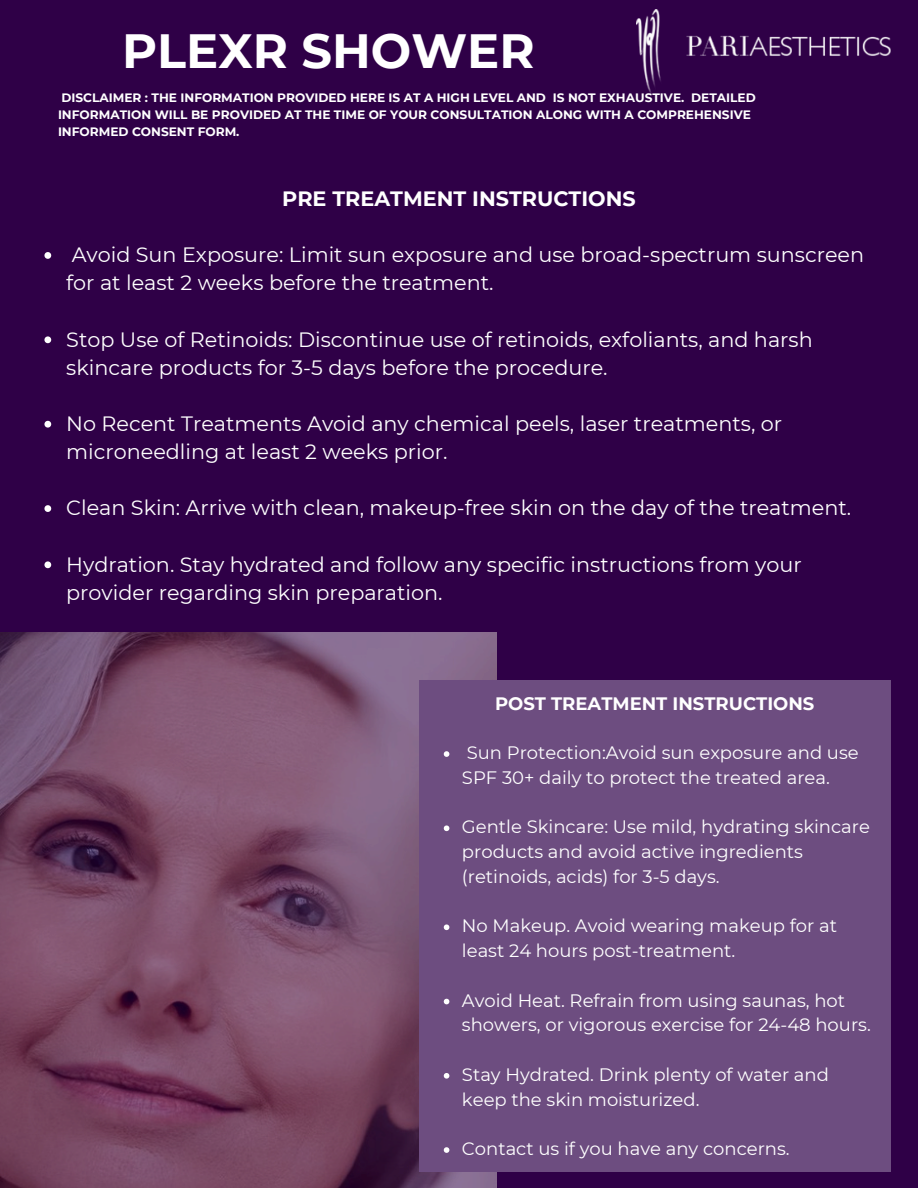
<style>
.page{position:relative;width:918px;height:1188px;background:#2f0047}
.page>*{position:absolute;margin:0;border:0;box-sizing:border-box;transform-origin:0 0}
.t1{font:700 48px "Montserrat";color:#fff}
.t2{font:20.7px/28.2px "Montserrat";color:#fff}
.t3{font:700 20.7px "Montserrat";color:#fff}
.t4{font:18px/24.8px "Montserrat";color:#fff}
.t5{font:700 18px "Montserrat";color:#fff}
.t6{font:700 12.15px/17px "Montserrat";color:#fff}
</style>
<div class="page">
<img style="left:636px;top:9px;width:255px;height:85px">
<img style="left:0;top:632px;width:496px;height:556px">
<div style="left:419px;top:680px;width:471px;height:492px;background:#6d4d80"></div>
<svg style="left:44px;top:252px;width:7px;height:7px"></svg>
<svg style="left:44px;top:336px;width:7px;height:7px"></svg>
<svg style="left:44px;top:421px;width:7px;height:7px"></svg>
<svg style="left:44px;top:505px;width:7px;height:7px"></svg>
<svg style="left:44px;top:561px;width:7px;height:7px"></svg>
<svg style="left:444px;top:751px;width:5px;height:6px"></svg>
<svg style="left:444px;top:825px;width:5px;height:6px"></svg>
<svg style="left:444px;top:924px;width:5px;height:6px"></svg>
<svg style="left:444px;top:999px;width:5px;height:5px"></svg>
<svg style="left:444px;top:1073px;width:5px;height:6px"></svg>
<svg style="left:444px;top:1147px;width:5px;height:6px"></svg>
<p class="t1" style="left:122px;top:22px;width:414px">PLEXR SHOWER</p>
<p class="t6" style="left:58px;top:89px;width:699px">DISCLAIMER : THE INFORMATION PROVIDED HERE IS AT A HIGH LEVEL AND IS NOT EXHAUSTIVE. DETAILED<br>INFORMATION WILL BE PROVIDED AT THE TIME OF YOUR CONSULTATION ALONG WITH A COMPREHENSIVE<br>INFORMED CONSENT FORM.</p>
<h1 class="t3" style="left:282px;top:186px;width:355px">PRE TREATMENT INSTRUCTIONS</h1>
<p class="t2" style="left:66px;top:241px;width:799px">Avoid Sun Exposure: Limit sun exposure and use broad-spectrum sunscreen for at least 2 weeks before the treatment.</p>
<h2 class="t2" style="left:66px;top:325px;width:748px">Stop Use of Retinoids: Discontinue use of retinoids, exfoliants, and harsh skincare products for 3-5 days before the procedure.</h2>
<p class="t2" style="left:66px;top:409px;width:717px">No Recent Treatments Avoid any chemical peels, laser treatments, or microneedling at least 2 weeks prior.</p>
<p class="t2" style="left:66px;top:494px;width:787px">Clean Skin: Arrive with clean, makeup-free skin on the day of the treatment.</p>
<p class="t2" style="left:66px;top:550px;width:737px">Hydration. Stay hydrated and follow any specific instructions from your provider regarding skin preparation.</p>
<p class="t5" style="left:495px;top:692px;width:321px">POST TREATMENT INSTRUCTIONS</p>
<h4 class="t4" style="left:462px;top:740px;width:398px">Sun Protection:Avoid sun exposure and use<br>SPF 30+ daily to protect the treated area.</h4>
<p class="t4" style="left:462px;top:815px;width:410px">Gentle Skincare: Use mild, hydrating skincare products and avoid active ingredients (retinoids, acids) for 3-5 days.</p>
<p class="t4" style="left:462px;top:914px;width:377px">No Makeup. Avoid wearing makeup for at least 24 hours post-treatment.</p>
<p class="t4" style="left:462px;top:988px;width:410px">Avoid Heat. Refrain from using saunas, hot showers, or vigorous exercise for 24-48 hours.</p>
<p class="t4" style="left:462px;top:1062px;width:369px">Stay Hydrated. Drink plenty of water and keep the skin moisturized.</p>
<p class="t4" style="left:462px;top:1136px;width:329px">Contact us if you have any concerns.</p>
</div>
